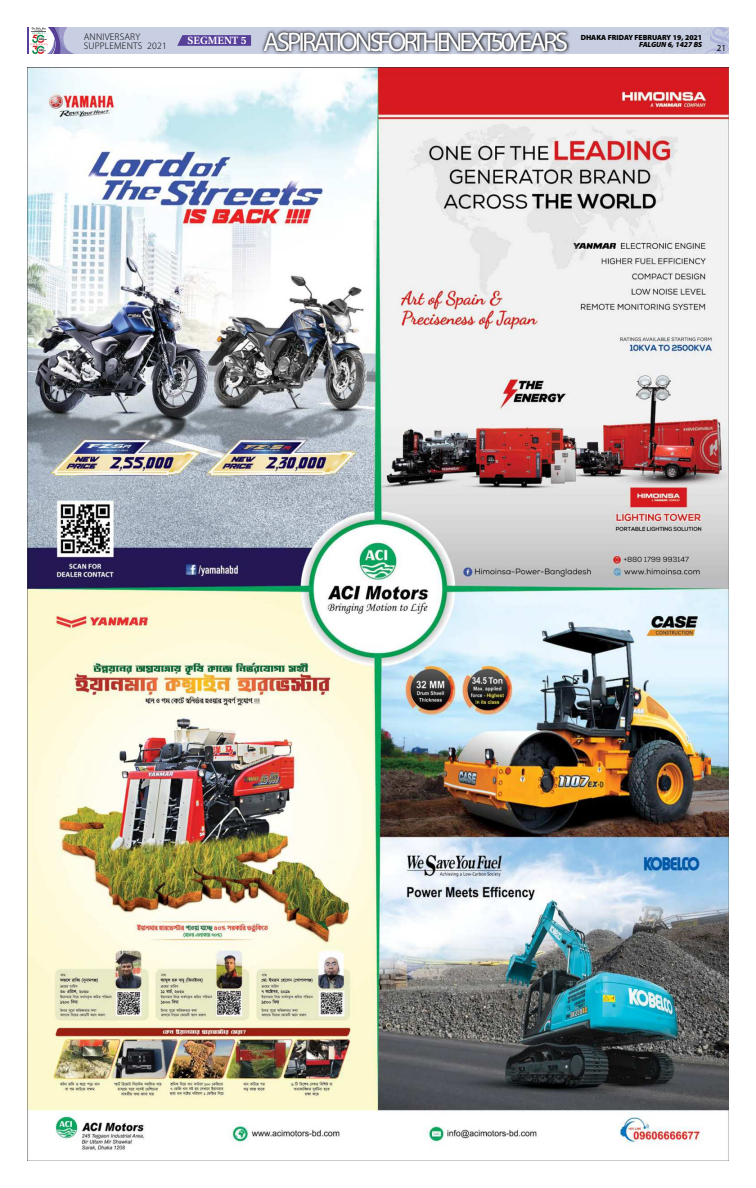
<style>
.page{position:relative;width:756px;height:1188px;background:#fff}
.page>*{position:absolute;margin:0;border:0;box-sizing:border-box;transform-origin:0 0}
.t1{font:27px "Myriad Pro";letter-spacing:-.11em;color:#fff}
.t2{font:600 10.5px "Utopia";color:#fff}
.t3{font:300 9.75px/9px "Myriad Pro";letter-spacing:.02em;color:#000}
.t4{font:9px "Myriad Pro";color:#000}
.t5{font:900 7.5px "Myriad Pro";color:#000}
.t6{font:italic 900 7.5px "Myriad Pro";color:#000}
</style>
<div class="page">
<svg style="left:27px;top:27px;width:702px;height:27px;background:#bdc0da"></svg>
<div style="left:260px;top:28px;width:311px;height:27px;background:#000;opacity:.75"></div>
<div style="left:262px;top:30px;width:307px;height:23px;background:#000;opacity:.75"></div>
<img style="left:27px;top:68px;width:702px;height:1093px">
<p class="t1" style="left:263px;top:25px;width:306px">ASPIRATIONS FOR THE NEXT 50 YEARS</p>
<p class="t3" style="left:84px;top:32px;width:85px">ANNIVERSARY<br>SUPPLEMENTS 2021</p>
<p class="t2" style="left:188px;top:34px;width:60px">SEGMENT 5</p>
<p class="t5" style="left:581px;top:34px;width:123px">DHAKA FRIDAY FEBRUARY 19, 2021</p>
<p class="t6" style="left:639px;top:42px;width:65px">FALGUN 6, 1427 BS</p>
<p class="t4" style="left:717px;top:43px;width:11px">21</p>
</div>
